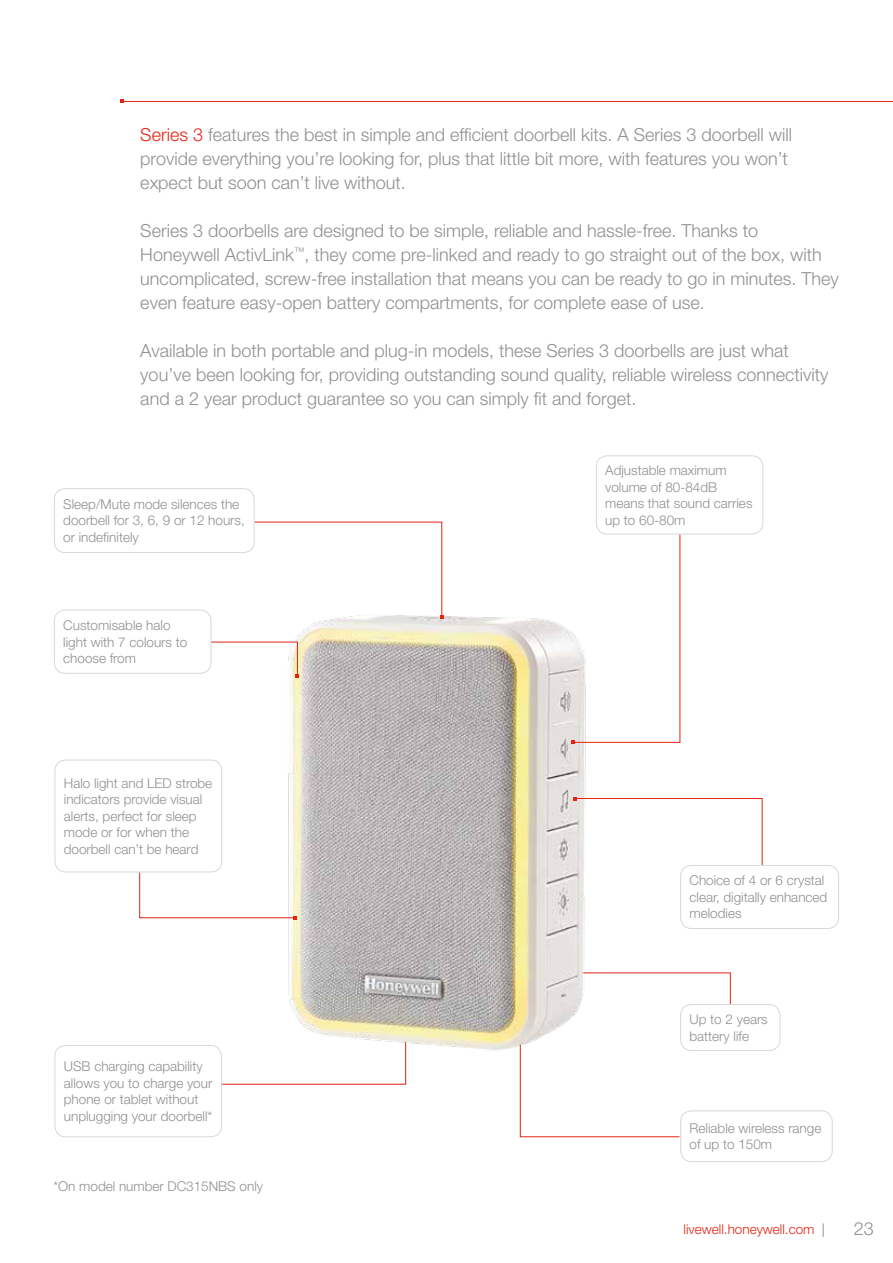
<style>
.page{position:relative;width:893px;height:1263px;background:#fff}
.page>*{position:absolute;margin:0;border:0;box-sizing:border-box;transform-origin:0 0}
.t1{font:300 18px/24px "Helvetica Neue LT Std";color:#909090}
.t2{font:300 13.5px/16.5px "Helvetica Neue LT Std";color:#909090}
.t3{font:300 13.5px "Helvetica Neue LT Std";color:#e42313}
.s1{color:#e42313}
.s2{color:#71777a}
</style>
<div class="page">
<svg style="left:519px;top:972px;width:212px;height:165px"></svg>
<img style="left:217px;top:615px;width:455px;height:473px">
<svg style="left:139px;top:872px;width:158px;height:47px"></svg>
<svg style="left:254px;top:521px;width:189px;height:97px"></svg>
<svg style="left:573px;top:797px;width:190px;height:69px"></svg>
<svg style="left:572px;top:534px;width:109px;height:210px"></svg>
<div style="left:54px;top:488px;width:200px;height:65px;border:1px solid #d5d9db;border-radius:11px"></div>
<div style="left:596px;top:455px;width:167px;height:79px;border:1px solid #d5d9db;border-radius:11px"></div>
<div style="left:680px;top:865px;width:159px;height:64px;border:1px solid #d5d9db;border-radius:11px"></div>
<div style="left:680px;top:1004px;width:100px;height:47px;border:1px solid #d5d9db;border-radius:11px"></div>
<div style="left:680px;top:1110px;width:153px;height:52px;border:1px solid #d5d9db;border-radius:11px"></div>
<div style="left:55px;top:1045px;width:167px;height:92px;border:1px solid #d5d9db;border-radius:11px"></div>
<div style="left:55px;top:760px;width:167px;height:112px;border:1px solid #d5d9db;border-radius:11px"></div>
<div style="left:54px;top:610px;width:157px;height:64px;border:1px solid #d5d9db;border-radius:11px"></div>
<svg style="left:211px;top:641px;width:88px;height:36px"></svg>
<hr style="left:122px;top:101px;width:771px;height:1px;background:#e42313">
<p class="t1" style="left:140px;top:122px;width:653px"><span class="s1">Series 3</span> features the best in simple and efficient doorbell kits. A Series 3 doorbell will provide everything you’re looking for, plus that little bit more, with features you won’t expect but soon can’t live without.</p>
<p class="t1" style="left:140px;top:218px;width:700px">Series 3 doorbells are designed to be simple, reliable and hassle-free. Thanks to Honeywell ActivLink<sup>™</sup>, they come pre-linked and ready to go straight out of the box, with uncomplicated, screw-free installation that means you can be ready to go in minutes. They even feature easy-open battery compartments, for complete ease of use.</p>
<p class="t1" style="left:140px;top:338px;width:690px">Available in both portable and plug-in models, these Series 3 doorbells are just what you’ve been looking for, providing outstanding sound quality, reliable wireless connectivity and a 2 year product guarantee so you can simply fit and forget.</p>
<p class="t2" style="left:63px;top:496px;width:183px">Sleep/Mute mode silences the doorbell for 3, 6, 9 or 12 hours, or indefinitely</p>
<p class="t2" style="left:63px;top:617px;width:126px">Customisable halo light with 7 colours to choose from</p>
<p class="t2" style="left:64px;top:774px;width:150px">Halo light and LED strobe indicators provide visual alerts, perfect for sleep mode or for when the doorbell can’t be heard</p>
<p class="t2" style="left:64px;top:1058px;width:150px">USB charging capability allows you to charge your phone or tablet without unplugging your doorbell*</p>
<p class="t2" style="left:53px;top:1178px;width:211px">*On model number DC315NBS only</p>
<p class="t2" style="left:605px;top:462px;width:149px">Adjustable maximum volume of 80-84dB means that sound carries up to 60-80m</p>
<p class="t2" style="left:689px;top:872px;width:139px">Choice of 4 or 6 crystal clear, digitally enhanced melodies</p>
<p class="t2" style="left:689px;top:1011px;width:80px">Up to 2 years battery life</p>
<p class="t2" style="left:690px;top:1119px;width:133px">Reliable wireless range of up to 150m</p>
<p class="t3" style="left:684px;top:1221px;width:143px">livewell.honeywell.com <span class="s2">|</span></p>
<p class="t1" style="left:854px;top:1216px;width:22px">23</p>
</div>
